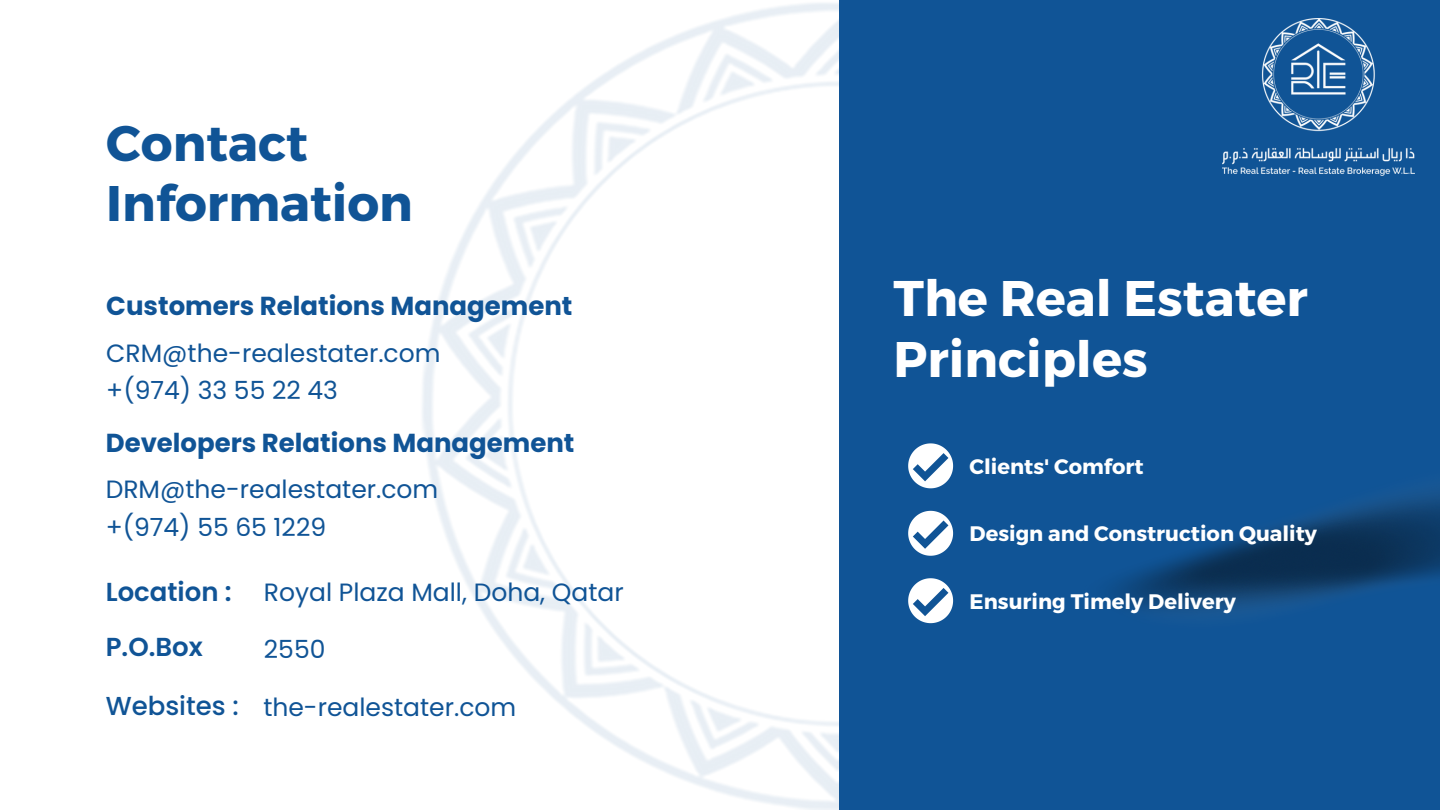
<style>
.page{position:relative;width:1440px;height:810px;background:#105496}
.page>*{position:absolute;margin:0;border:0;box-sizing:border-box;transform-origin:0 0}
.t1{font:700 50px/60.8px "Montserrat";color:#fff}
.t2{font:700 50px/60.8px "Montserrat";color:#105496}
.t3{font:700 26px "Poppins";color:#105496}
.t4{font:600 26px "Poppins";color:#105496}
.t5{font:500 26px "Poppins";color:#105496}
.t6{font:25px/37.5px "Poppins";color:#105496}
.t7{font:700 21px "Montserrat";color:#fff}
</style>
<div class="page">
<div style="left:0;top:0;width:838px;height:810px;background:#fff"></div>
<img style="left:1111px;top:494px;width:329px;height:115px">
<img style="left:1222px;top:18px;width:192px;height:158px">
<svg style="left:908px;top:443px;width:45px;height:45px"></svg>
<svg style="left:908px;top:511px;width:45px;height:45px"></svg>
<svg style="left:908px;top:578px;width:45px;height:45px"></svg>
<img style="left:422px;top:0;width:417px;height:810px">
<p class="t2" style="left:106px;top:110px;width:308px">Contact<br>Information</p>
<h3 class="t3" style="left:106px;top:288px;width:468px">Customers Relations Management</h3>
<p class="t6" style="left:106px;top:334px;width:336px">CRM@the-realestater.com +(974) 33 55 22 43</p>
<h3 class="t3" style="left:106px;top:425px;width:470px">Developers Relations Management</h3>
<p class="t6" style="left:106px;top:471px;width:334px">DRM@the-realestater.com +(974) 55 65 1229</p>
<p class="t4" style="left:106px;top:573px;width:127px">Location :</p>
<h3 class="t6" style="left:264px;top:573px;width:361px">Royal Plaza Mall, Doha, Qatar</h3>
<p class="t4" style="left:106px;top:629px;width:99px">P.O.Box</p>
<h3 class="t6" style="left:264px;top:631px;width:63px">2550</h3>
<p class="t5" style="left:106px;top:688px;width:135px">Websites :</p>
<h3 class="t6" style="left:263px;top:688px;width:254px">the-realestater.com</h3>
<h1 class="t1" style="left:894px;top:265px;width:416px">The Real Estater<br>Principles</h1>
<p class="t7" style="left:970px;top:453px;width:175px">Clients' Comfort</p>
<p class="t7" style="left:970px;top:520px;width:349px">Design and Construction Quality</p>
<p class="t7" style="left:970px;top:587px;width:268px">Ensuring Timely Delivery</p>
</div>
